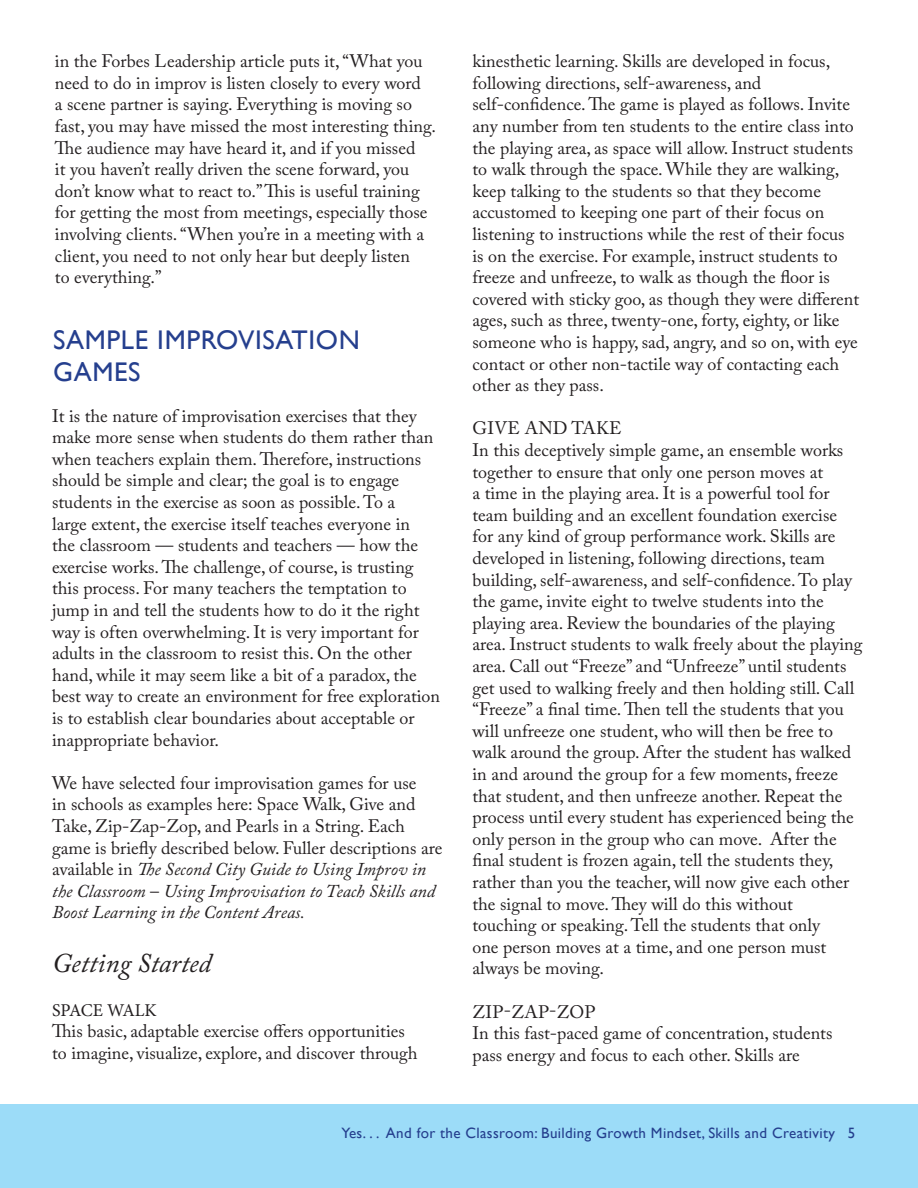
<style>
.page{position:relative;width:918px;height:1188px;background:#fff}
.page>*{position:absolute;margin:0;border:0;box-sizing:border-box;transform-origin:0 0}
.Headlines{font:27px/32.4px "Gill Sans";letter-spacing:.025em;color:#253f8e}
.Call_Out{font:italic 27px "Adobe Caslon Pro";color:#231f20}
.t1{font:18px/21.6px "Adobe Caslon Pro";color:#231f20}
.t2{font:18px "Minion Pro";letter-spacing:-.01em;color:#231f20}
.t3{font:15px "Gill Sans";letter-spacing:.025em;color:#253f8e}
.s1{font-style:italic}
</style>
<div class="page">
<div style="left:0;top:1105px;width:918px;height:83px;background:#9cdcf8"></div>
<p class="t1" style="left:55px;top:50px;width:383px">in the Forbes Leadership article puts it, “What you need to do in improv is listen closely to every word<br>a scene partner is saying. Everything is moving so fast, you may have missed the most interesting thing.<br>The audience may have heard it, and if you missed<br>it you haven’t really driven the scene forward, you don’t know what to react to.” This is useful training for getting the most from meetings, especially those involving clients. “When you’re in a meeting with a client, you need to not only hear but deeply listen<br>to everything.”</p>
<p class="t1" style="left:473px;top:50px;width:388px">kinesthetic learning. Skills are developed in focus, following directions, self-awareness, and self-confidence. The game is played as follows. Invite any number from ten students to the entire class into the playing area, as space will allow. Instruct students to walk through the space. While they are walking, keep talking to the students so that they become accustomed to keeping one part of their focus on listening to instructions while the rest of their focus is on the exercise. For example, instruct students to freeze and unfreeze, to walk as though the floor is covered with sticky goo, as though they were different ages, such as three, twenty-one, forty, eighty, or like someone who is happy, sad, angry, and so on, with eye contact or other non-tactile way of contacting each other as they pass.</p>
<p class="t1" style="left:473px;top:417px;width:150px">GIVE AND TAKE</p>
<p class="t1" style="left:473px;top:439px;width:392px">In this deceptively simple game, an ensemble works together to ensure that only one person moves at<br>a time in the playing area. It is a powerful tool for team building and an excellent foundation exercise<br>for any kind of group performance work. Skills are developed in listening, following directions, team building, self-awareness, and self-confidence. To play the game, invite eight to twelve students into the playing area. Review the boundaries of the playing area. Instruct students to walk freely about the playing area. Call out “Freeze” and “Unfreeze” until students get used to walking freely and then holding still. Call “Freeze” a final time. Then tell the students that you will unfreeze one student, who will then be free to walk around the group. After the student has walked in and around the group for a few moments, freeze that student, and then unfreeze another. Repeat the process until every student has experienced being the only person in the group who can move. After the final student is frozen again, tell the students they, rather than you the teacher, will now give each other the signal to move. They will do this without<br>touching or speaking. Tell the students that only<br>one person moves at a time, and one person must always be moving.</p>
<p class="t1" style="left:473px;top:1001px;width:124px">ZIP-ZAP-ZOP</p>
<p class="t1" style="left:473px;top:1022px;width:361px">In this fast-paced game of concentration, students pass energy and focus to each other. Skills are</p>
<p class="Headlines" style="left:53px;top:323px;width:308px">SAMPLE IMPROVISATION<br>GAMES</p>
<p class="t1" style="left:52px;top:405px;width:389px">It is the nature of improvisation exercises that they make more sense when students do them rather than when teachers explain them. Therefore, instructions should be simple and clear; the goal is to engage students in the exercise as soon as possible. To a<br>large extent, the exercise itself teaches everyone in<br>the classroom — students and teachers — how the exercise works. The challenge, of course, is trusting this process. For many teachers the temptation to jump in and tell the students how to do it the right way is often overwhelming. It is very important for adults in the classroom to resist this. On the other hand, while it may seem like a bit of a paradox, the best way to create an environment for free exploration is to establish clear boundaries about acceptable or inappropriate behavior.</p>
<p class="t1" style="left:52px;top:772px;width:392px">We have selected four improvisation games for use<br>in schools as examples here: Space Walk, Give and Take, Zip-Zap-Zop, and Pearls in a String. Each game is briefly described below. Fuller descriptions are available in <span class="s1">The Second City Guide to Using Improv in the Classroom</span> – <span class="s1">Using Improvisation to Teach Skills and Boost Learning in the Content Areas.</span></p>
<p class="Call_Out" style="left:52px;top:947px;width:161px">Getting Started</p>
<p class="t2" style="left:52px;top:998px;width:106px">SPACE WALK</p>
<p class="t1" style="left:52px;top:1020px;width:367px">This basic, adaptable exercise offers opportunities to imagine, visualize, explore, and discover through</p>
<p class="t3" style="left:342px;top:1124px;width:515px">Yes. . . And for the Classroom: Building Growth Mindset, Skills and Creativity 5</p>
</div>
